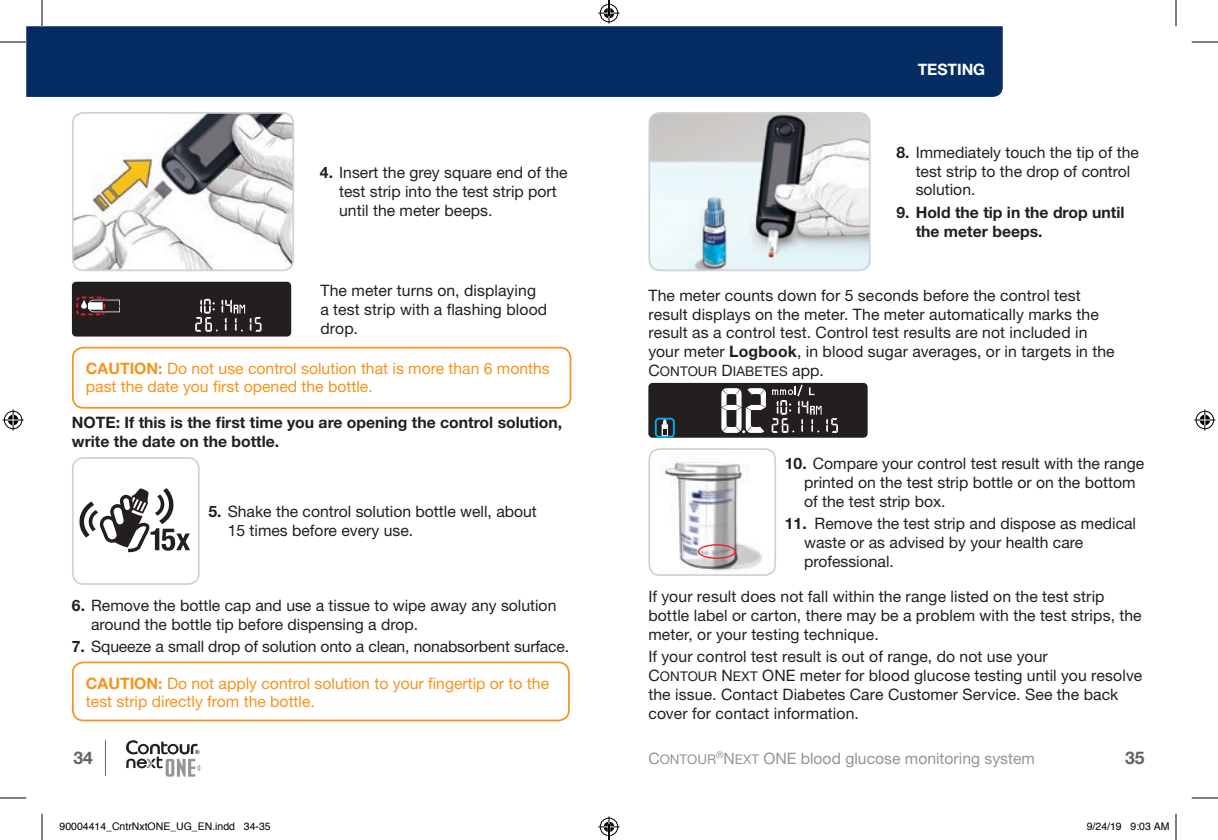
<style>
.page{position:relative;width:1218px;height:840px;background:#fff}
.page>*{position:absolute;margin:0;border:0;box-sizing:border-box;transform-origin:0 0}
.t1{font:700 17.5px "Helvetica Neue LT Std";color:#636366}
.t2{font:15.75px/18.9px "Helvetica Neue LT Std";color:#231f20}
.t3{font:15.75px/18.4px "Helvetica Neue LT Std";color:#f7931d}
.t4{font:700 15.75px/18.9px "Helvetica Neue LT Std";color:#231f20}
.t5{font:15.75px "Helvetica Neue LT Std";color:#939598}
.t6{font:700 15.75px "Helvetica Neue LT Std";letter-spacing:-.005em;color:#fff}
.t7{font:13.47px "Helvetica Neue LT Std Roman SC850";letter-spacing:.015em;color:#231f20}
.t8{font:13.47px "Helvetica Neue LT Std Roman SC850";color:#939598}
.t9{font:10.5px "Helvetica";color:#000}
.s1{font-weight:700}
.s2{font-size:15.75px}
.s3{font-family:"Helvetica Neue LT Std";font-size:15.75px}
.s4{font-family:"Helvetica Neue LT Std Roman SC850"}
.s5{font-family:"Helvetica Neue LT Std Roman SC850";font-size:13.47px}
</style>
<div class="page">
<img style="left:74px;top:114px;width:219px;height:156px">
<div style="left:72px;top:112px;width:222px;height:159px;border:2px solid #d1d2d4;border-radius:10px"></div>
<div style="left:72px;top:282px;width:219px;height:55px;background:#231f20;border-radius:4px"></div>
<svg style="left:76px;top:297px;width:44px;height:18px"></svg>
<svg style="left:195px;top:299px;width:66px;height:33px"></svg>
<svg style="left:79px;top:488px;width:111px;height:64px"></svg>
<div style="left:72px;top:457px;width:128px;height:128px;border:2px solid #d1d2d4;border-radius:10px"></div>
<div style="left:72px;top:347px;width:499px;height:62px;border:2px solid #f7931d;border-radius:10px"></div>
<div style="left:72px;top:662px;width:498px;height:59px;border:2px solid #f7931d;border-radius:11px"></div>
<img style="left:651px;top:115px;width:217px;height:153px">
<div style="left:648px;top:112px;width:223px;height:159px;border:2px solid #d1d2d4;border-radius:10px"></div>
<div style="left:648px;top:383px;width:220px;height:55px;background:#231f20;border-radius:4px"></div>
<svg style="left:721px;top:388px;width:45px;height:45px"></svg>
<svg style="left:655px;top:418px;width:20px;height:20px"></svg>
<svg style="left:772px;top:384px;width:66px;height:49px"></svg>
<img style="left:651px;top:451px;width:123px;height:122px">
<div style="left:698px;top:544px;width:38px;height:15px;border:1px solid #ee1d23;border-radius:50%"></div>
<div style="left:648px;top:448px;width:128px;height:128px;border:2px solid #d1d2d4;border-radius:10px"></div>
<hr style="left:105px;top:740px;width:1px;height:36px;background:#636366">
<svg style="left:126px;top:740px;width:74px;height:37px"></svg>
<div style="left:26px;top:26px;width:977px;height:71px;background:#052d64"></div>
<svg style="left:0;top:42px;width:26px;height:1px"></svg>
<svg style="left:1192px;top:42px;width:26px;height:1px"></svg>
<svg style="left:0;top:798px;width:26px;height:1px"></svg>
<svg style="left:1192px;top:798px;width:26px;height:1px"></svg>
<svg style="left:42px;top:0;width:1px;height:26px"></svg>
<svg style="left:42px;top:814px;width:1px;height:26px"></svg>
<svg style="left:1176px;top:0;width:1px;height:26px"></svg>
<svg style="left:1176px;top:814px;width:1px;height:26px"></svg>
<svg style="left:3px;top:410px;width:21px;height:20px"></svg>
<svg style="left:1194px;top:410px;width:21px;height:20px"></svg>
<svg style="left:598px;top:0;width:22px;height:24px"></svg>
<svg style="left:598px;top:816px;width:22px;height:24px"></svg>
<p class="t2" style="left:339px;top:163px;width:230px;text-indent:-19px"><span class="s1">4.</span> Insert the grey square end of the test strip into the test strip port until the meter beeps.</p>
<p class="t2" style="left:320px;top:281px;width:228px">The meter turns on, displaying a test strip with a flashing blood drop.</p>
<p class="t3" style="left:86px;top:359px;width:465px"><span class="s1">CAUTION:</span> Do not use control solution that is more than 6 months past the date you first opened the bottle.</p>
<p class="t4" style="left:72px;top:412px;width:492px">NOTE: If this is the first time you are opening the control solution, write the date on the bottle.</p>
<p class="t2" style="left:228px;top:502px;width:311px;text-indent:-19px"><span class="s1">5.</span> Shake the control solution bottle well, about<br>15 times before every use.</p>
<p class="t2" style="left:91px;top:596px;width:467px;text-indent:-19px"><span class="s1">6.</span> Remove the bottle cap and use a tissue to wipe away any solution around the bottle tip before dispensing a drop.</p>
<p class="t2" style="left:72px;top:637px;width:499px"><span class="s1">7.</span> Squeeze a small drop of solution onto a clean, nonabsorbent surface.</p>
<p class="t3" style="left:86px;top:674px;width:465px"><span class="s1">CAUTION:</span> Do not apply control solution to your fingertip or to the test strip directly from the bottle.</p>
<p class="t6" style="left:918px;top:60px;width:69px">TESTING</p>
<p class="t2" style="left:916px;top:142px;width:225px;text-indent:-19px"><span class="s1">8.</span> Immediately touch the tip of the test strip to the drop of control solution.</p>
<p class="t4" style="left:916px;top:202px;width:210px;text-indent:-19px">9. Hold the tip in the drop until the meter beeps.</p>
<p class="t2" style="left:648px;top:285px;width:468px">The meter counts down for 5 seconds before the control test result displays on the meter. The meter automatically marks the result as a control test. Control test results are not included in your meter <span class="s1">Logbook</span>, in blood sugar averages, or in targets in the</p>
<p class="t7" style="left:648px;top:363px;width:177px"><span class="s2">C</span>ONTOUR <span class="s2">D</span>IABETES <span class="s3">app.</span></p>
<p class="t2" style="left:804px;top:453px;width:342px;text-indent:-19px"><span class="s1">10.</span> Compare your control test result with the range printed on the test strip bottle or on the bottom of the test strip box.</p>
<p class="t2" style="left:804px;top:514px;width:334px;text-indent:-19px"><span class="s1">11.</span> Remove the test strip and dispose as medical waste or as advised by your health care professional.</p>
<p class="t2" style="left:648px;top:587px;width:495px">If your result does not fall within the range listed on the test strip bottle label or carton, there may be a problem with the test strips, the meter, or your testing technique.</p>
<p class="t2" style="left:648px;top:647px;width:401px">If your control test result is out of range, do not use your</p>
<p class="t7" style="left:648px;top:668px;width:126px"><span class="s2">C</span>ONTOUR <span class="s2">N</span> EXT <span class="s2">ONE</span></p>
<p class="t2" style="left:648px;top:666px;width:495px;text-indent:152px">meter for blood glucose testing until you resolve the issue. Contact Diabetes Care Customer Service. See the back cover for contact information.</p>
<p class="t1" style="left:74px;top:747px;width:21px">34</p>
<p class="t8" style="left:648px;top:751px;width:69px"><span class="s2">C</span>ONTOUR</p>
<p class="t1" style="left:1125px;top:747px;width:21px">35</p>
<p class="t5" style="left:716px;top:749px;width:320px"><sup>®</sup><span class="s4">N</span> <span class="s5">EXT</span> ONE blood glucose monitoring system</p>
<p class="t9" style="left:60px;top:818px;width:213px">90004414_CntrNxtONE_UG_EN.indd 34-35</p>
<p class="t9" style="left:1087px;top:818px;width:84px">9/24/19 9:03 AM</p>
</div>
